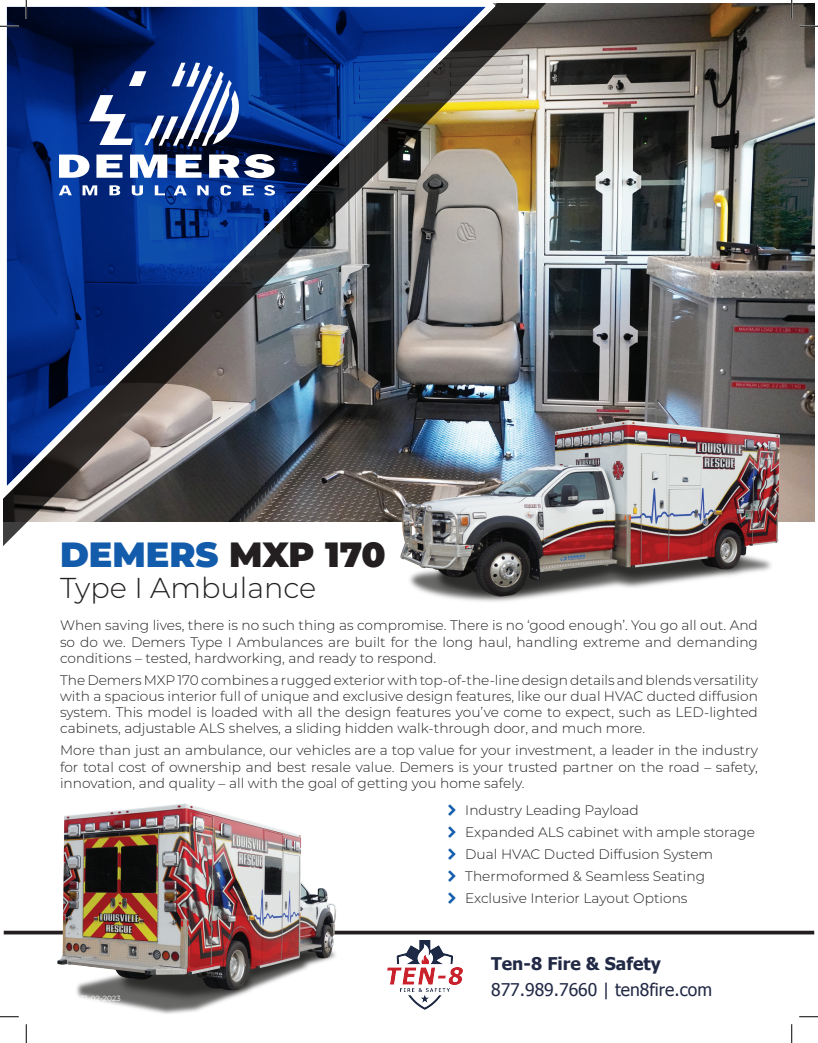
<style>
.page{position:relative;width:818px;height:1043px;background:#fff}
.page>*{position:absolute;margin:0;border:0;box-sizing:border-box;transform-origin:0 0}
.t1{font:900 35px "Montserrat";color:#135cab}
.t2{font:300 28.75px "Montserrat";color:#231f20}
.t3{font:17.5px "Tahoma";color:#212945}
.t4{font:700 17.5px "Tahoma";color:#212945}
.t5{font:300 13.75px/16.2px "Montserrat";color:#231f20;text-align:justify}
.s1{color:#231f20}
</style>
<div class="page">
<img style="left:546px;top:4px;width:268px;height:517px">
<img style="left:4px;top:4px;width:542px;height:541px">
<svg style="left:4px;top:4px;width:498px;height:504px;background:#425273"></svg>
<svg style="left:89px;top:62px;width:157px;height:84px"></svg>
<svg style="left:59px;top:154px;width:216px;height:24px"></svg>
<svg style="left:59px;top:185px;width:216px;height:10px"></svg>
<img style="left:392px;top:411px;width:398px;height:191px">
<svg style="left:4px;top:930px;width:810px;height:4px;background:#4a4748"></svg>
<img style="left:7px;top:803px;width:360px;height:211px">
<svg style="left:0;top:25px;width:19px;height:2px"></svg>
<svg style="left:799px;top:25px;width:19px;height:2px"></svg>
<svg style="left:0;top:1016px;width:19px;height:1px"></svg>
<svg style="left:799px;top:1016px;width:19px;height:1px"></svg>
<svg style="left:25px;top:0;width:2px;height:19px"></svg>
<svg style="left:25px;top:1024px;width:2px;height:18px"></svg>
<svg style="left:790px;top:0;width:2px;height:19px"></svg>
<svg style="left:791px;top:1024px;width:1px;height:18px"></svg>
<img style="left:387px;top:941px;width:75px;height:68px">
<h1 class="t1" style="left:60px;top:528px;width:327px">DEMERS <span class="s1">MXP 170</span></h1>
<h2 class="t2" style="left:60px;top:568px;width:258px">Type I Ambulance</h2>
<p class="t5" style="left:60px;top:617px;width:699px">When saving lives, there is no such thing as compromise. There is no ‘good enough’. You go all out. And so do we. Demers Type I Ambulances are built for the long haul, handling extreme and demanding conditions – tested, hardworking, and ready to respond.</p>
<p class="t5" style="left:60px;top:671px;width:699px">The Demers MXP 170 combines a rugged exterior with top-of-the-line design details and blends versatility with a spacious interior full of unique and exclusive design features, like our dual HVAC ducted diffusion system. This model is loaded with all the design features you’ve come to expect, such as LED-lighted cabinets, adjustable ALS shelves, a sliding hidden walk-through door, and much more.</p>
<p class="t5" style="left:60px;top:742px;width:699px">More than just an ambulance, our vehicles are a top value for your investment, a leader in the industry for total cost of ownership and best resale value. Demers is your trusted partner on the road – safety, innovation, and quality – all with the goal of getting you home safely.</p>
<p class="t5" style="left:465px;top:799px;width:291px;line-height:21.9px;text-align:left">Industry Leading Payload<br>Expanded ALS cabinet with ample storage Dual HVAC Ducted Diffusion System Thermoformed &amp; Seamless Seating Exclusive Interior Layout Options</p>
<p class="t4" style="left:491px;top:951px;width:171px">Ten-8 Fire &amp; Safety</p>
<p class="t3" style="left:491px;top:978px;width:222px">877.989.7660 | ten8fire.com</p>
</div>
